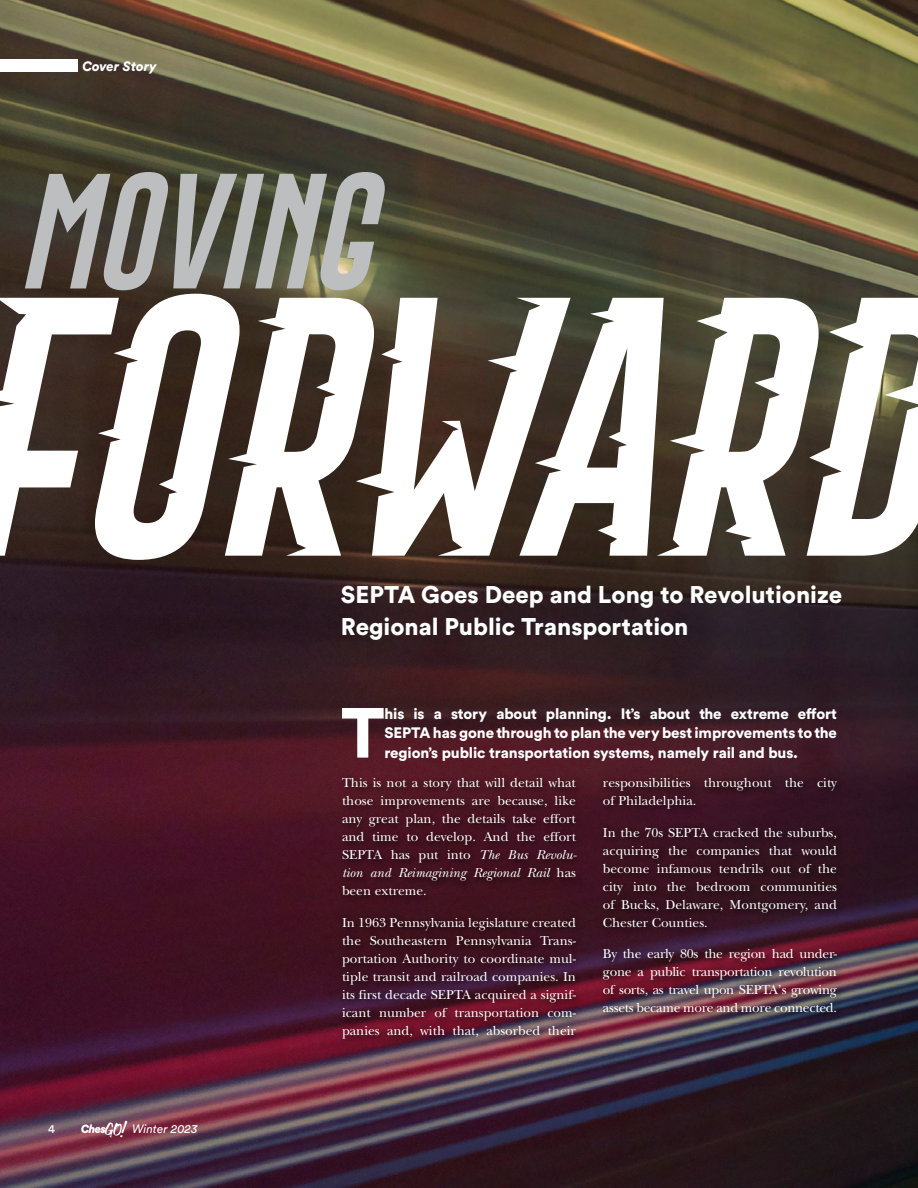
<style>
.page{position:relative;width:918px;height:1188px;background:#fff}
.page>*{position:absolute;margin:0;border:0;box-sizing:border-box;transform-origin:0 0}
.t1{font:900 70.05px "Circular Std";color:#fff}
.t2{font:900 24px/32.5px "Circular Std";color:#fff}
.t3{font:900 15px/19.5px "Circular Std";letter-spacing:-.01em;color:#fff;text-align:justify}
.t4{font:13.5px/18px "New Baskerville";color:#fff;text-align:justify}
.t5{font:italic 900 13.5px "Circular Std";letter-spacing:-.005em;color:#fff}
.t6{font:italic 12px "Circular Std";color:#fff}
.t7{font:12px "Circular Std";color:#fff}
.s1{font-style:italic}
</style>
<div class="page">
<img style="left:0;top:0;width:918px;height:1188px">
<div style="left:338px;top:774px;width:509px;height:274px;background:#000;opacity:.8"></div>
<div style="left:0;top:59px;width:78px;height:12px;background:#fff"></div>
<svg style="left:0;top:294px;width:918px;height:266px"></svg>
<svg style="left:25px;top:172px;width:360px;height:118px;background:#828179"></svg>
<svg style="left:81px;top:1121px;width:46px;height:17px"></svg>
<p class="t5" style="left:82px;top:57px;width:76px">Cover Story</p>
<p class="t7" style="left:48px;top:1121px;width:8px">4</p>
<p class="t6" style="left:132px;top:1121px;width:67px">Winter 2023</p>
<h2 class="t2" style="left:341px;top:577px;width:503px">SEPTA Goes Deep and Long to Revolutionize<br>Regional Public Transportation</h2>
<h1 class="t1" style="left:341px;top:686px;width:46px">T</h1>
<p class="t3" style="left:384px;top:703px;width:454px">his is a story about planning. It’s about the extreme effort SEPTA has gone through to plan the very best improvements to the region’s public transportation systems, namely rail and bus.</p>
<p class="t4" style="left:342px;top:774px;width:236px">This is not a story that will detail what those improvements are because, like any great plan, the details take effort and time to develop. And the effort SEPTA has put into <span class="s1">The Bus Revolu&shy;tion and Reimagining Regional Rail</span> has been extreme.</p>
<p class="t4" style="left:342px;top:913px;width:236px">In 1963 Pennsylvania legislature created the Southeastern Pennsylvania Trans&shy;portation Authority to coordinate mul&shy;tiple transit and railroad companies. In its first decade SEPTA acquired a signif&shy;icant number of transportation com&shy;panies and, with that, absorbed their</p>
<p class="t4" style="left:603px;top:774px;width:235px">responsibilities throughout the city of Philadelphia.</p>
<p class="t4" style="left:603px;top:823px;width:236px">In the 70s SEPTA cracked the suburbs, acquiring the companies that would become infamous tendrils out of the city into the bedroom communities of Bucks, Delaware, Montgomery, and Chester Counties.</p>
<p class="t4" style="left:603px;top:945px;width:236px">By the early 80s the region had under&shy;gone a public transportation revolution of sorts, as travel upon SEPTA’s growing assets became more and more connected.</p>
</div>
